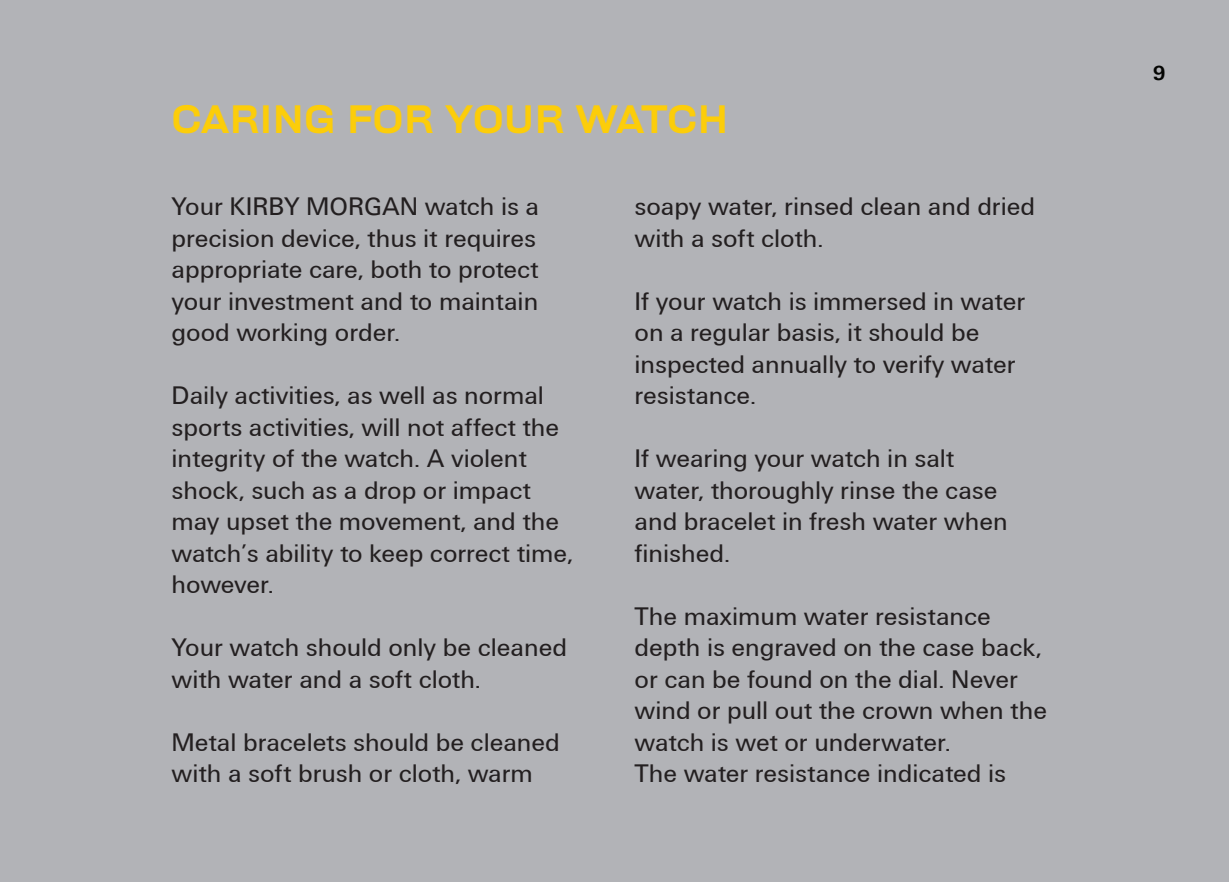
<style>
.page{position:relative;width:1229px;height:882px;background:#fff}
.page>*{position:absolute;margin:0;border:0;box-sizing:border-box;transform-origin:0 0}
.t1{font:500 35px "Rhode";color:#fccd0a}
.t2{font:26.25px/31.5px "Unitus TEE";color:#231f20}
.t3{font:700 21px "Unitus TEE";color:#040503}
</style>
<div class="page">
<div style="left:0;top:0;width:32px;height:882px;background:#b2b3b7"></div>
<div style="left:32px;top:0;width:1196px;height:882px;background:#b2b3b7"></div>
<h1 class="t1" style="left:172px;top:97px;width:558px">CARING FOR YOUR WATCH</h1>
<p class="t2" style="left:172px;top:191px;width:369px">Your KIRBY MORGAN watch is a precision device, thus it requires appropriate care, both to protect your investment and to maintain good working order.</p>
<p class="t2" style="left:172px;top:380px;width:403px">Daily activities, as well as normal sports activities, will not affect the integrity of the watch. A violent shock, such as a drop or impact may upset the movement, and the watch’s ability to keep correct time, however.</p>
<p class="t2" style="left:172px;top:632px;width:397px">Your watch should only be cleaned with water and a soft cloth.</p>
<p class="t2" style="left:172px;top:726px;width:390px">Metal bracelets should be cleaned with a soft brush or cloth, warm</p>
<p class="t2" style="left:634px;top:191px;width:402px">soapy water, rinsed clean and dried with a soft cloth.</p>
<p class="t2" style="left:634px;top:285px;width:392px">If your watch is immersed in water on a regular basis, it should be inspected annually to verify water resistance.</p>
<p class="t2" style="left:634px;top:443px;width:374px">If wearing your watch in salt water, thoroughly rinse the case and bracelet in fresh water when finished.</p>
<p class="t2" style="left:634px;top:600px;width:414px">The maximum water resistance depth is engraved on the case back, or can be found on the dial. Never wind or pull out the crown when the watch is wet or underwater.<br>The water resistance indicated is</p>
<p class="t3" style="left:1152px;top:61px;width:15px">9</p>
</div>
